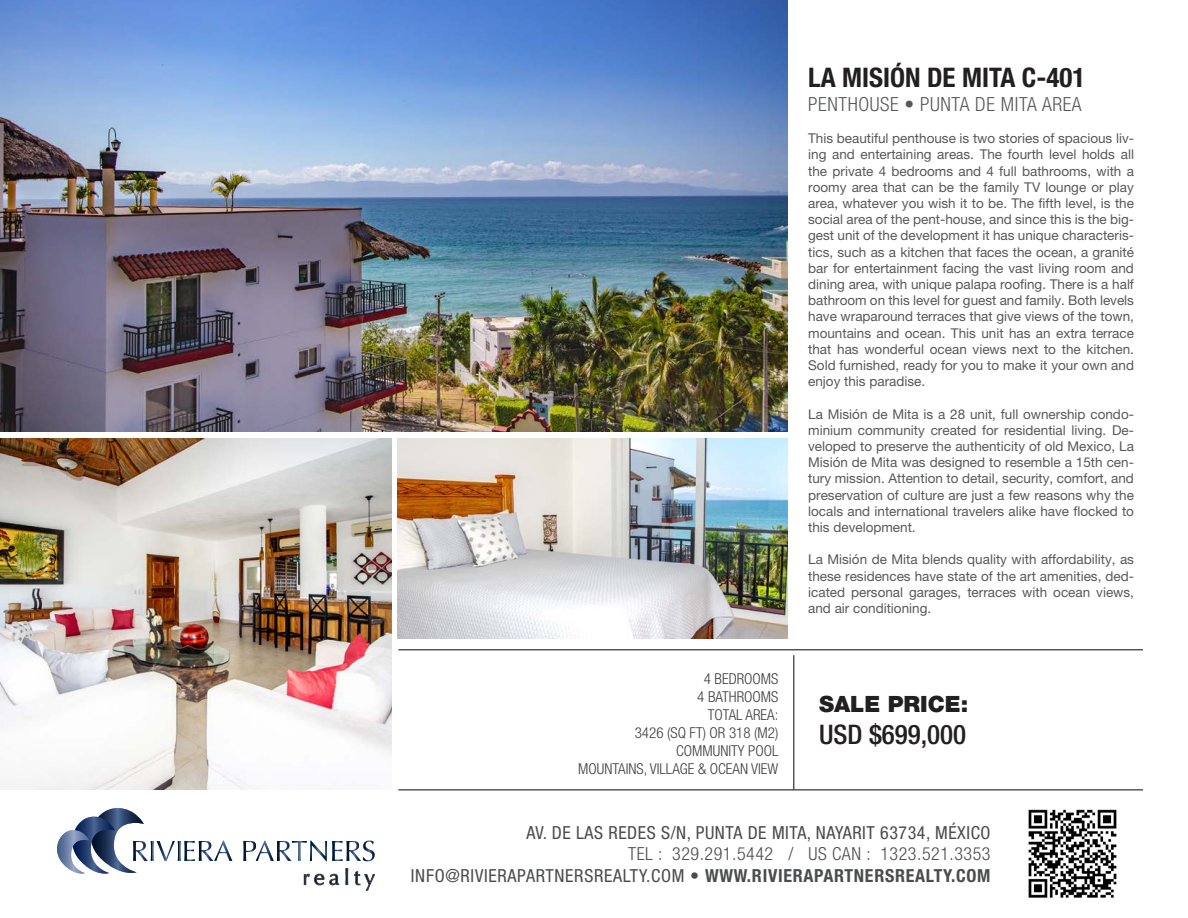
<style>
.page{position:relative;width:1188px;height:918px;background:#fff}
.page>*{position:absolute;margin:0;border:0;box-sizing:border-box;transform-origin:0 0}
.t1{font:700 condensed 27px "Helvetica Neue LT Pro";color:#231f20}
.t2{font:500 condensed 27px "Helvetica Neue LT Pro";color:#231f20}
.t3{font:900 22.5px "Helvetica Neue LT Pro";color:#231f20}
.t4{font:300 condensed 19.5px "Helvetica Neue LT Pro";letter-spacing:.03em;color:#57585a}
.t5{font:condensed 18px "Helvetica Neue LT Pro";letter-spacing:.03em;color:#4b4c4d}
.t6{font:300 condensed 18px "Helvetica Neue LT Pro";letter-spacing:.03em;color:#4b4c4d}
.t7{font:300 condensed 15px/18px "Helvetica Neue LT Pro";color:#3e3e3f;text-align:right}
.t8{font:13.5px/16.2px "Helvetica Neue LT Pro";color:#57585a;text-align:justify}
.s1{font-weight:700}
</style>
<div class="page">
<img style="left:1028px;top:809px;width:89px;height:89px">
<hr style="left:398px;top:649px;width:745px;height:1px;background:#231f20">
<hr style="left:398px;top:789px;width:745px;height:1px;background:#231f20">
<hr style="left:793px;top:655px;width:1px;height:134px;background:#231f20">
<svg style="left:243px;top:841px;width:132px;height:20px"></svg>
<svg style="left:304px;top:874px;width:5px;height:11px"></svg>
<svg style="left:315px;top:874px;width:9px;height:11px"></svg>
<svg style="left:330px;top:874px;width:9px;height:11px"></svg>
<svg style="left:346px;top:868px;width:2px;height:17px"></svg>
<svg style="left:354px;top:871px;width:21px;height:19px"></svg>
<svg style="left:57px;top:808px;width:175px;height:66px"></svg>
<img style="left:0;top:0;width:788px;height:432px">
<img style="left:398px;top:438px;width:390px;height:201px">
<img style="left:0;top:438px;width:392px;height:351px">
<p class="t7" style="left:578px;top:669px;width:202px">4 BEDROOMS<br>4 BATHROOMS<br>TOTAL AREA:<br>3426 (SQ FT) OR 318 (M2)<br>COMMUNITY POOL<br>MOUNTAINS, VILLAGE &amp; OCEAN VIEW</p>
<p class="t1" style="left:808px;top:61px;width:279px">LA MISIÓN DE MITA C-401</p>
<p class="t4" style="left:808px;top:93px;width:275px">PENTHOUSE • PUNTA DE MITA AREA</p>
<p class="t8" style="left:808px;top:130px;width:327px">This beautiful penthouse is two stories of spacious liv&shy;ing and entertaining areas. The fourth level holds all the private 4 bedrooms and 4 full bathrooms, with a roomy area that can be the family TV lounge or play area, whatever you wish it to be. The fifth level, is the social area of the pent-house, and since this is the big&shy;gest unit of the development it has unique characteris&shy;tics, such as a kitchen that faces the ocean, a granité bar for entertainment facing the vast living room and dining area, with unique palapa roofing. There is a half bathroom on this level for guest and family. Both levels have wraparound terraces that give views of the town, mountains and ocean. This unit has an extra terrace that has wonderful ocean views next to the kitchen.<br>Sold furnished, ready for you to make it your own and enjoy this paradise.</p>
<p class="t8" style="left:808px;top:405px;width:327px">La Misión de Mita is a 28 unit, full ownership condo&shy;minium community created for residential living. De&shy;veloped to preserve the authenticity of old Mexico, La Misión de Mita was designed to resemble a 15th cen&shy;tury mission. Attention to detail, security, comfort, and preservation of culture are just a few reasons why the locals and international travelers alike have flocked to this development.</p>
<p class="t8" style="left:808px;top:551px;width:327px">La Misión de Mita blends quality with affordability, as these residences have state of the art amenities, ded&shy;icated personal garages, terraces with ocean views, and air conditioning.</p>
<p class="t3" style="left:819px;top:690px;width:151px">SALE PRICE:</p>
<p class="t2" style="left:819px;top:718px;width:149px">USD $699,000</p>
<p class="t5" style="left:526px;top:822px;width:466px">AV. DE LAS REDES S/N, PUNTA DE MITA, NAYARIT 63734, MÉXICO</p>
<p class="t6" style="left:628px;top:844px;width:364px">TEL : 329.291.5442 / US CAN : 1323.521.3353</p>
<p class="t5" style="left:411px;top:865px;width:581px">INFO@RIVIERAPARTNERSREALTY.COM <span class="s1">• WWW.RIVIERAPARTNERSREALTY.COM</span></p>
</div>
